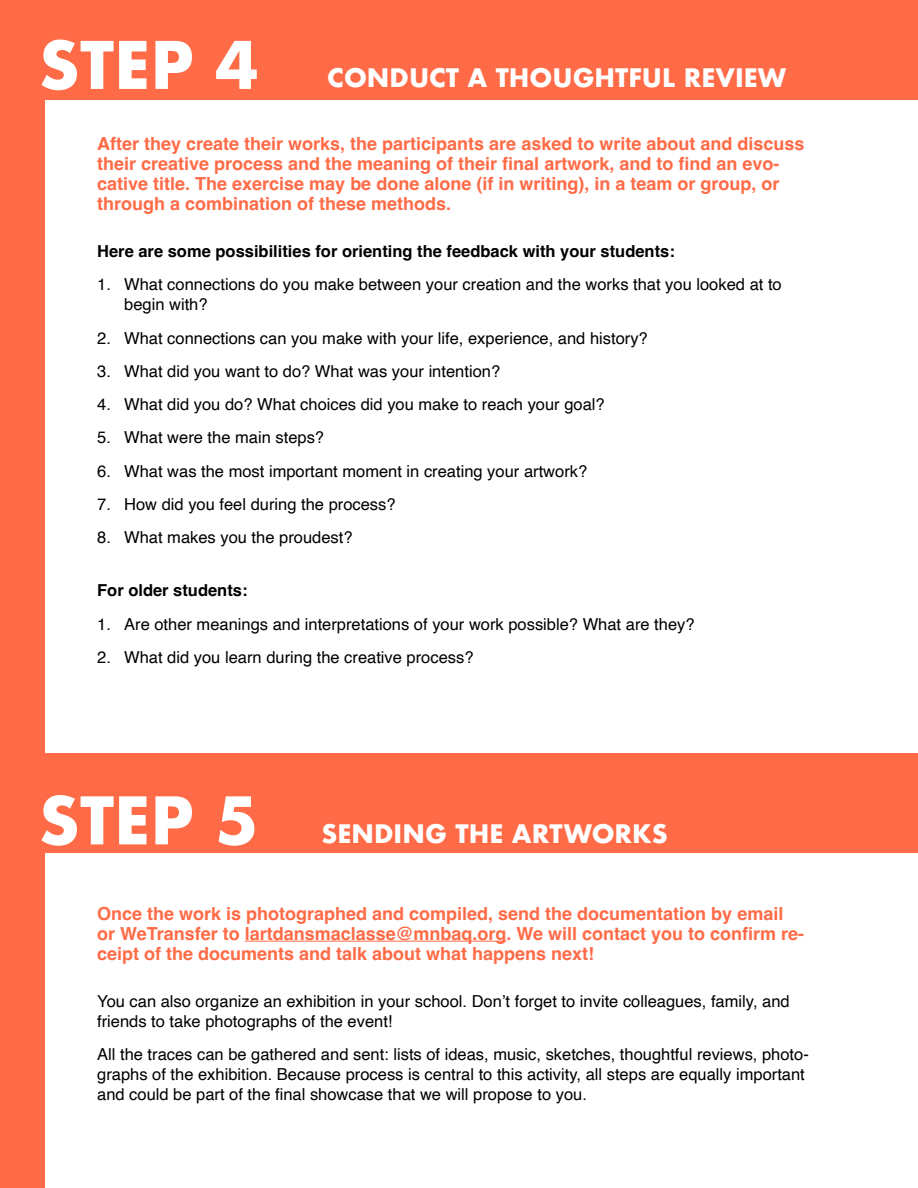
<style>
.page{position:relative;width:918px;height:1188px;background:#fff}
.page>*{position:absolute;margin:0;border:0;box-sizing:border-box;transform-origin:0 0}
.t1{font:700 63.75px "Futura";color:#fff}
.t2{font:700 24.75px "Futura";color:#fff}
.t3{font:700 18px/20.2px "Helvetica";color:#ff6b47}
.t4{font:16.5px/19.8px "Helvetica";color:#000}
.t5{font:700 16.5px "Helvetica";color:#000}
</style>
<div class="page">
<div style="left:0;top:0;width:44px;height:1188px;background:#ff6b47"></div>
<hr style="left:245px;top:941px;width:262px;height:1px;background:#ff6b47">
<div style="left:0;top:754px;width:918px;height:99px;background:#ff6b47"></div>
<div style="left:0;top:0;width:918px;height:99px;background:#ff6b47"></div>
<h1 class="t1" style="left:39px;top:19px;width:222px">STEP 4</h1>
<h2 class="t2" style="left:327px;top:60px;width:461px">CONDUCT A THOUGHTFUL REVIEW</h2>
<p class="t3" style="left:97px;top:135px;width:709px">After they create their works, the participants are asked to write about and discuss their creative process and the meaning of their final artwork, and to find an evo&shy;cative title. The exercise may be done alone (if in writing), in a team or group, or through a combination of these methods.</p>
<p class="t5" style="left:97px;top:241px;width:579px">Here are some possibilities for orienting the feedback with your students:</p>
<p class="t4" style="left:124px;top:275px;width:659px;text-indent:-27px">1. What connections do you make between your creation and the works that you looked at to begin with?</p>
<p class="t4" style="left:97px;top:328px;width:552px">2. What connections can you make with your life, experience, and history?</p>
<p class="t4" style="left:97px;top:362px;width:405px">3. What did you want to do? What was your intention?</p>
<p class="t4" style="left:97px;top:395px;width:509px">4. What did you do? What choices did you make to reach your goal?</p>
<p class="t4" style="left:97px;top:428px;width:228px">5. What were the main steps?</p>
<p class="t4" style="left:97px;top:462px;width:492px">6. What was the most important moment in creating your artwork?</p>
<p class="t4" style="left:97px;top:495px;width:300px">7. How did you feel during the process?</p>
<p class="t4" style="left:97px;top:528px;width:257px">8. What makes you the proudest?</p>
<p class="t5" style="left:97px;top:581px;width:152px">For older students:</p>
<p class="t4" style="left:97px;top:615px;width:599px">1. Are other meanings and interpretations of your work possible? What are they?</p>
<p class="t4" style="left:97px;top:648px;width:378px">2. What did you learn during the creative process?</p>
<h1 class="t1" style="left:39px;top:774px;width:222px">STEP 5</h1>
<h2 class="t2" style="left:321px;top:816px;width:348px">SENDING THE ARTWORKS</h2>
<p class="t3" style="left:97px;top:905px;width:709px">Once the work is photographed and compiled, send the documentation by email or WeTransfer to lartdansmaclasse@mnbaq.org. We will contact you to confirm re&shy;ceipt of the documents and talk about what happens next!</p>
<p class="t4" style="left:97px;top:992px;width:694px">You can also organize an exhibition in your school. Don’t forget to invite colleagues, family, and friends to take photographs of the event!</p>
<p class="t4" style="left:97px;top:1045px;width:713px">All the traces can be gathered and sent: lists of ideas, music, sketches, thoughtful reviews, photo&shy;graphs of the exhibition. Because process is central to this activity, all steps are equally important and could be part of the final showcase that we will propose to you.</p>
</div>
